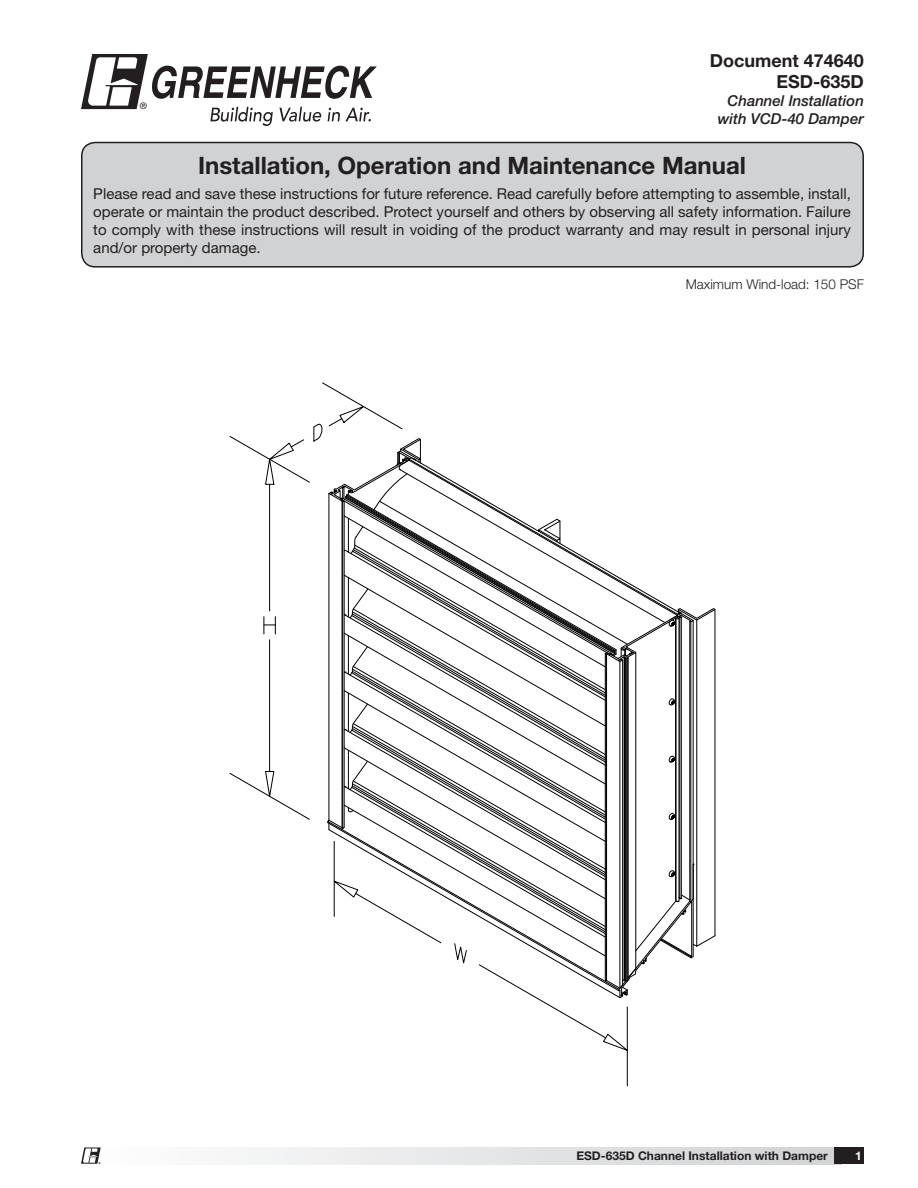
<style>
.page{position:relative;width:918px;height:1188px;background:#fff}
.page>*{position:absolute;margin:0;border:0;box-sizing:border-box;transform-origin:0 0}
.t1{font:700 24px "Helvetica Neue LT Std";color:#231f20}
.t2{font:700 18px "Helvetica Neue LT Std";color:#231f20}
.t3{font:15px/18px "Helvetica Neue LT Std";color:#231f20;text-align:justify}
.t4{font:italic 500 15px "Helvetica Neue LT Std";color:#231f20}
.t5{font:300 13.5px "Helvetica Neue LT Std";color:#231f20}
.t6{font:700 12px "Helvetica Neue LT Std";color:#231f20}
.t7{font:700 12px "Helvetica Neue LT Std";color:#fff}
.t8{font:9px "Helvetica";color:#231f20}
.t9{font:700 2.7px "Helvetica Neue LT Std";color:#231f20}
</style>
<div class="page">
<svg style="left:81px;top:54px;width:296px;height:72px"></svg>
<div style="left:81px;top:1148px;width:760px;height:16px;background:linear-gradient(to right,#fefefe,#d1d2d4)"></div>
<div style="left:834px;top:1148px;width:30px;height:16px;background:#231f20"></div>
<svg style="left:81px;top:1147px;width:20px;height:17px"></svg>
<div style="left:82px;top:142px;width:781px;height:125px;background:#d1d2d4;border-radius:14px"></div>
<div style="left:81px;top:142px;width:783px;height:126px;border:2px solid #231f20;border-radius:14px"></div>
<hr style="left:627px;top:1007px;width:1px;height:79px;background:#000">
<svg style="left:229px;top:382px;width:487px;height:671px"></svg>
<p class="t8" style="left:140px;top:101px;width:8px">®</p>
<p class="t2" style="left:710px;top:49px;width:156px">Document 474640</p>
<p class="t2" style="left:777px;top:71px;width:89px">ESD-635D</p>
<p class="t4" style="left:728px;top:92px;width:138px">Channel Installation</p>
<p class="t4" style="left:718px;top:110px;width:148px">with VCD-40 Damper</p>
<h1 class="t1" style="left:198px;top:150px;width:549px">Installation, Operation and Maintenance Manual</h1>
<p class="t3" style="left:93px;top:184px;width:759px">Please read and save these instructions for future reference. Read carefully before attempting to assemble, install, operate or maintain the product described. Protect yourself and others by observing all safety information. Failure to comply with these instructions will result in voiding of the product warranty and may result in personal injury and/or property damage.</p>
<p class="t5" style="left:686px;top:276px;width:180px">Maximum Wind-load: 150 PSF</p>
<p class="t9" style="left:98px;top:1161px;width:4px">®</p>
<p class="t6" style="left:576px;top:1148px;width:253px">ESD-635D Channel Installation with Damper</p>
<p class="t7" style="left:855px;top:1148px;width:8px">1</p>
</div>
